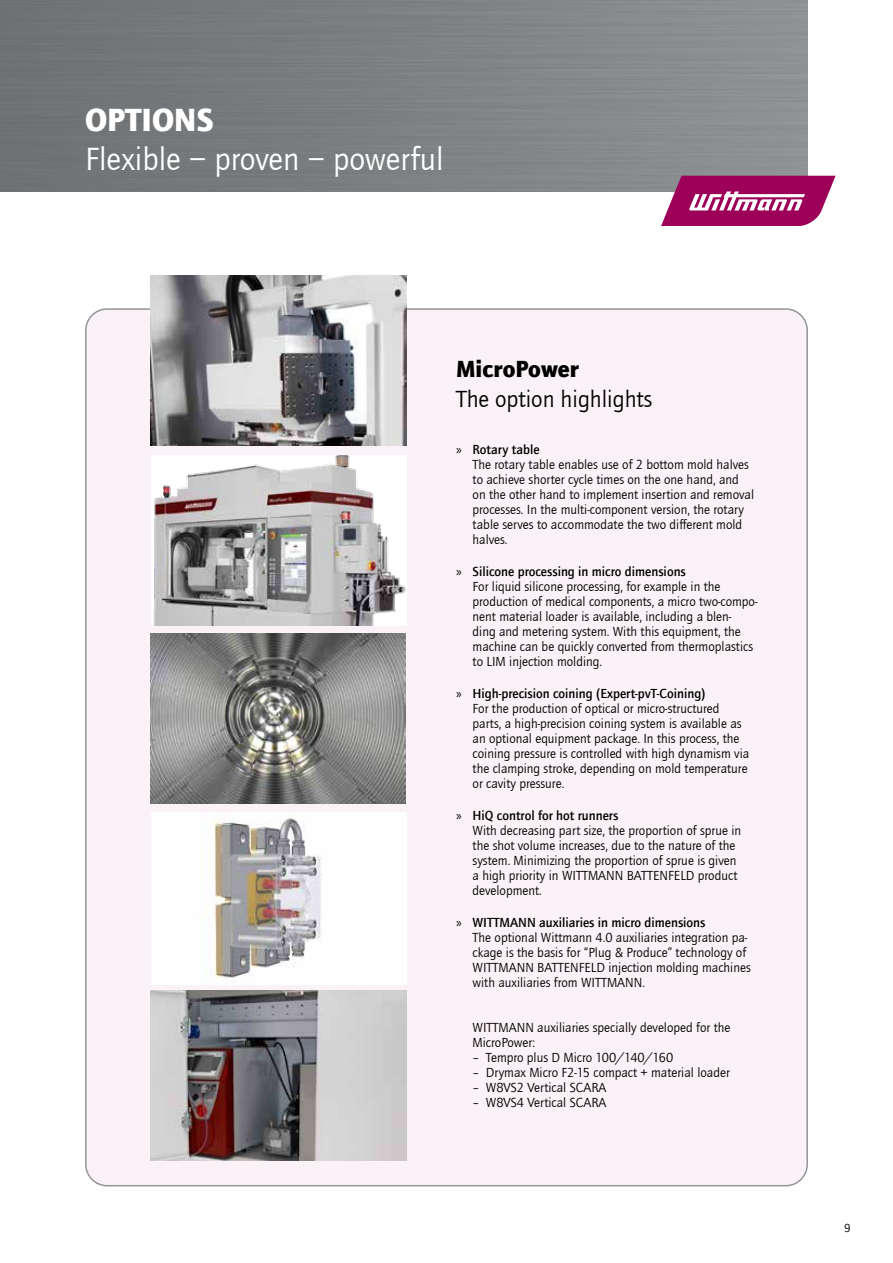
<style>
.page{position:relative;width:893px;height:1263px;background:#fff}
.page>*{position:absolute;margin:0;border:0;box-sizing:border-box;transform-origin:0 0}
.t1{font:33px/39px "Quay Sans ITC Com";color:#fff}
.t2{font:24px "Quay Sans ITC Com";color:#000}
.t3{font:900 24px "Quay Sans ITC Com";color:#000}
.t4{font:13.5px/15px "Quay Sans ITC Com";color:#000}
.t5{font:12px "Quay Sans ITC Com";color:#000}
.s1{font-weight:900}
.s2{font-family:"Myriad Pro"}
.s3{font-weight:500}
</style>
<div class="page">
<div style="left:0;top:0;width:808px;height:191px;background:linear-gradient(to right,#6d7073,#8f9294)"></div>
<svg style="left:661px;top:176px;width:175px;height:50px"></svg>
<div style="left:86px;top:309px;width:721px;height:877px;background:#faf2f7;border-radius:21px"></div>
<img style="left:151px;top:455px;width:255px;height:170px">
<img style="left:151px;top:276px;width:255px;height:170px">
<img style="left:151px;top:634px;width:255px;height:170px">
<img style="left:151px;top:991px;width:255px;height:170px">
<img style="left:152px;top:813px;width:255px;height:172px">
<h1 class="t1" style="left:85px;top:101px;width:360px"><span class="s1">OPTIONS<br></span>Flexible <span class="s2">–</span> proven <span class="s2">–</span> powerful</h1>
<h2 class="t3" style="left:456px;top:353px;width:125px">MicroPower</h2>
<h2 class="t2" style="left:456px;top:384px;width:198px">The option highlights</h2>
<p class="t4" style="left:473px;top:441px;width:283px;text-indent:-16px"><span class="s2">»</span> <span class="s3">Rotary table<br></span>The rotary table enables use of 2 bottom mold halves to achieve shorter cycle times on the one hand, and on the other hand to implement insertion and removal processes. In the multi-component version, the rotary table serves to accommodate the two different mold halves.</p>
<p class="t4" style="left:473px;top:563px;width:286px;text-indent:-16px"><span class="s2">»</span> <span class="s3">Silicone processing in micro dimensions<br></span>For liquid silicone processing, for example in the production of medical components, a micro two-compo&shy;nent material loader is available, including a blen&shy;ding and metering system. With this equipment, the machine can be quickly converted from thermoplastics to LIM injection molding.</p>
<p class="t4" style="left:473px;top:685px;width:278px;text-indent:-16px"><span class="s2">»</span> <span class="s3">High-precision coining (Expert-pvT-Coining)<br></span>For the production of optical or micro-structured parts, a high-precision coining system is available as an optional equipment package. In this process, the coining pressure is controlled with high dynamism via the clamping stroke, depending on mold temperature or cavity pressure.</p>
<p class="t4" style="left:473px;top:807px;width:270px;text-indent:-16px"><span class="s2">»</span> <span class="s3">HiQ control for hot runners<br></span>With decreasing part size, the proportion of sprue in the shot volume increases, due to the nature of the system. Minimizing the proportion of sprue is given a high priority in WITTMANN BATTENFELD product development.</p>
<p class="t4" style="left:473px;top:914px;width:280px;text-indent:-16px"><span class="s2">»</span> <span class="s3">WITTMANN auxiliaries in micro dimensions<br></span>The optional Wittmann 4.0 auxiliaries integration pa&shy;ckage is the basis for “Plug &amp; Produce” technology of WITTMANN BATTENFELD injection molding machines with auxiliaries from WITTMANN.</p>
<p class="t4" style="left:473px;top:1019px;width:259px">WITTMANN auxiliaries specially developed for the<br>MicroPower:</p>
<p class="t4" style="left:473px;top:1049px;width:202px">– Tempro plus D Micro 100/140/160</p>
<p class="t4" style="left:473px;top:1064px;width:258px">– Drymax Micro F2-15 compact + material loader</p>
<p class="t4" style="left:473px;top:1079px;width:135px">– W8VS2 Vertical SCARA</p>
<p class="t4" style="left:473px;top:1094px;width:135px">– W8VS4 Vertical SCARA</p>
<p class="t5" style="left:844px;top:1220px;width:8px">9</p>
</div>
